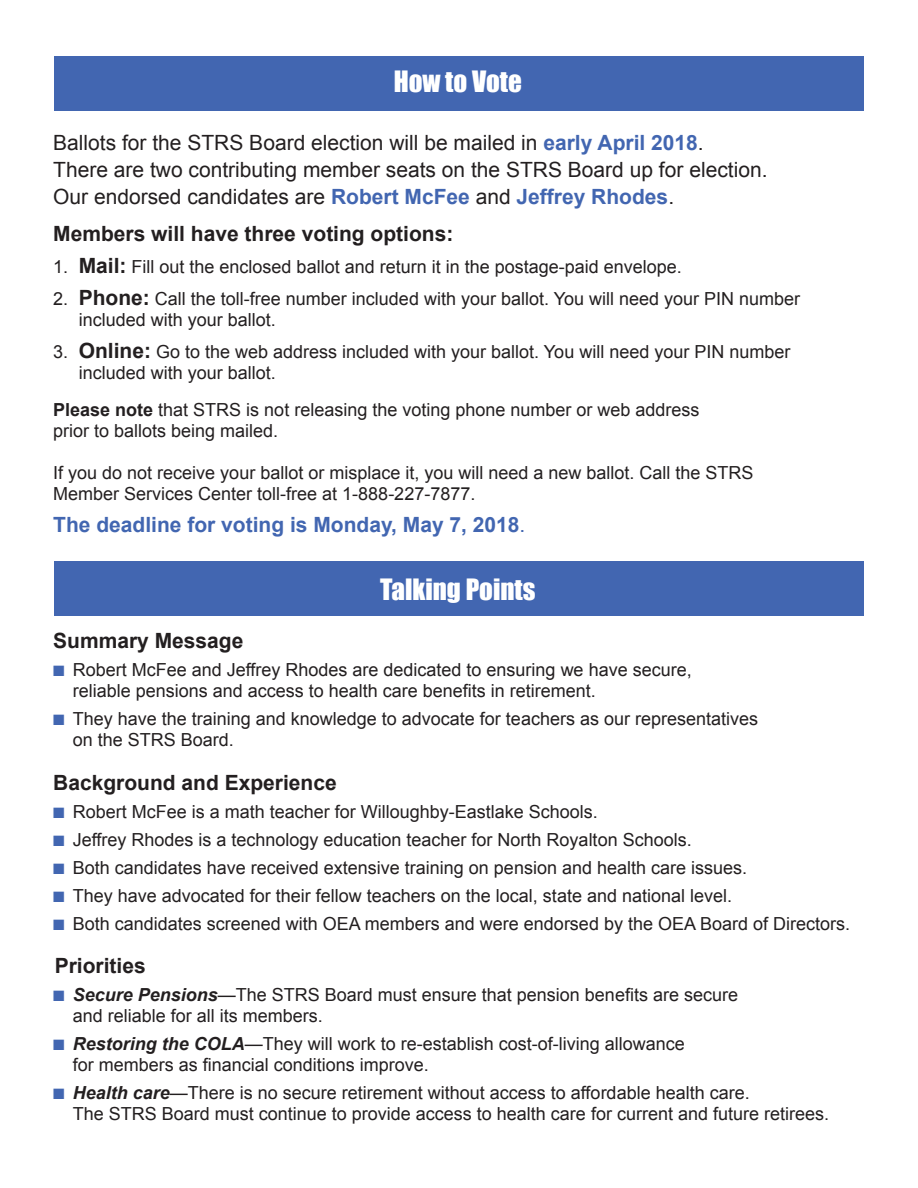
<style>
.page{position:relative;width:918px;height:1188px;background:#fff}
.page>*{position:absolute;margin:0;border:0;box-sizing:border-box;transform-origin:0 0}
.t1{font:27px "Impact";color:#fff}
.t2{font:21px/27px "Arial";color:#231f20}
.t3{font:700 21px "Arial";color:#231f20}
.t4{font:700 21px "Arial";color:#4266b1}
.t5{font:18px/21px "Arial";color:#231f20}
.s1{font-weight:700;color:#4266b1}
.s2{font-weight:700;font-size:21px}
.s3{font-weight:700}
.s4{font-weight:400}
.s5{color:#4266b1}
.s6{font-weight:700;font-style:italic}
</style>
<div class="page">
<div style="left:55px;top:56px;width:809px;height:54px;background:#4266b1"></div>
<div style="left:55px;top:561px;width:809px;height:54px;background:#4266b1"></div>
<h1 class="t1" style="left:394px;top:61px;width:130px">How to Vote</h1>
<p class="t2" style="left:53px;top:129px;width:716px">Ballots for the STRS Board election will be mailed in <span class="s1">early April 2018</span>.<br>There are two contributing member seats on the STRS Board up for election.<br>Our endorsed candidates are <span class="s1">Robert McFee</span> and <span class="s1">Jeffrey Rhodes</span>.</p>
<p class="t3" style="left:53px;top:220px;width:402px">Members will have three voting options:</p>
<p class="t5" style="left:53px;top:256px;width:630px">1. <span class="s2">Mail:</span> Fill out the enclosed ballot and return it in the postage-paid envelope.</p>
<p class="t5" style="left:79px;top:288px;width:723px;text-indent:-25px">2. <span class="s2">Phone:</span> Call the toll-free number included with your ballot. You will need your PIN number included with your ballot.</p>
<p class="t5" style="left:79px;top:341px;width:713px;text-indent:-26px">3. <span class="s2">Online:</span> Go to the web address included with your ballot. You will need your PIN number included with your ballot.</p>
<p class="t5" style="left:53px;top:399px;width:648px"><span class="s3">Please note</span> that STRS is not releasing the voting phone number or web address prior to ballots being mailed.</p>
<p class="t5" style="left:53px;top:462px;width:702px">If you do not receive your ballot or misplace it, you will need a new ballot. Call the STRS<br>Member Services Center toll-free at 1-888-227-7877.</p>
<p class="t4" style="left:53px;top:510px;width:474px">The deadline for voting is Monday, May 7, 2018<span class="s4">.</span></p>
<h1 class="t1" style="left:380px;top:568px;width:157px">Talking Points</h1>
<p class="t3" style="left:53px;top:627px;width:192px">Summary Message</p>
<p class="t5" style="left:73px;top:660px;width:620px;text-indent:-20px"><span class="s5">■</span> Robert McFee and Jeffrey Rhodes are dedicated to ensuring we have secure, reliable pensions and access to health care benefits in retirement.</p>
<p class="t5" style="left:73px;top:709px;width:687px;text-indent:-20px"><span class="s5">■</span> They have the training and knowledge to advocate for teachers as our representatives on the STRS Board.</p>
<p class="t3" style="left:53px;top:768px;width:285px">Background and Experience</p>
<p class="t5" style="left:53px;top:801px;width:546px"><span class="s5">■</span> Robert McFee is a math teacher for Willoughby-Eastlake Schools.</p>
<p class="t5" style="left:53px;top:829px;width:640px"><span class="s5">■</span> Jeffrey Rhodes is a technology education teacher for North Royalton Schools.</p>
<p class="t5" style="left:53px;top:857px;width:695px"><span class="s5">■</span> Both candidates have received extensive training on pension and health care issues.</p>
<p class="t5" style="left:53px;top:885px;width:680px"><span class="s5">■</span> They have advocated for their fellow teachers on the local, state and national level.</p>
<p class="t5" style="left:53px;top:913px;width:798px"><span class="s5">■</span> Both candidates screened with OEA members and were endorsed by the OEA Board of Directors.</p>
<p class="t3" style="left:55px;top:952px;width:93px">Priorities</p>
<p class="t5" style="left:73px;top:984px;width:667px;text-indent:-20px"><span class="s5">■</span> <span class="s6">Secure Pensions</span>—The STRS Board must ensure that pension benefits are secure and reliable for all its members.</p>
<p class="t5" style="left:73px;top:1033px;width:614px;text-indent:-20px"><span class="s5">■</span> <span class="s6">Restoring the COLA</span>—They will work to re-establish cost-of-living allowance for members as financial conditions improve.</p>
<p class="t5" style="left:73px;top:1082px;width:758px;text-indent:-20px"><span class="s5">■</span> <span class="s6">Health care</span>—There is no secure retirement without access to affordable health care.<br>The STRS Board must continue to provide access to health care for current and future retirees.</p>
</div>
